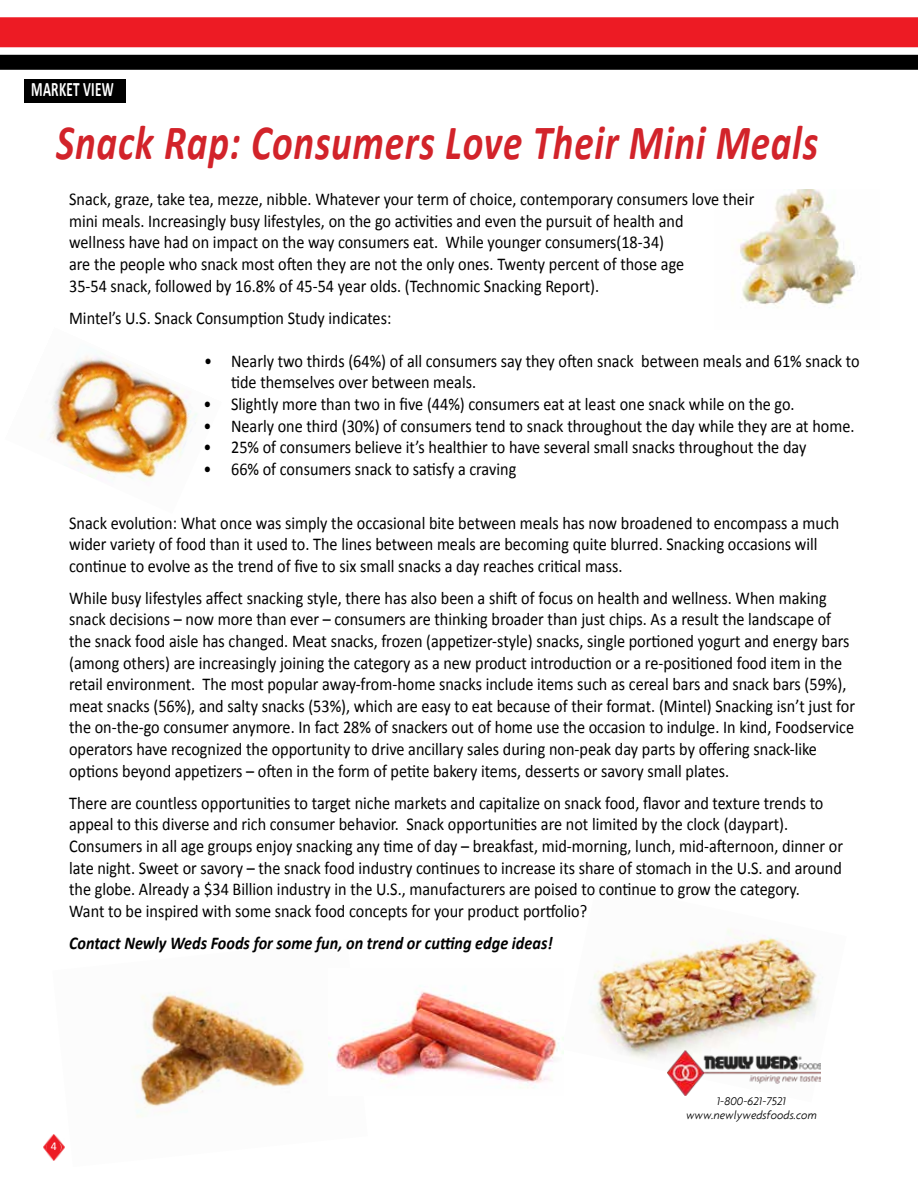
<style>
.page{position:relative;width:918px;height:1188px;background:#fff}
.page>*{position:absolute;margin:0;border:0;box-sizing:border-box;transform-origin:0 0}
.t1{font:italic 700 49.5px "Calibri";letter-spacing:.02em;color:#d2232a;scale:.79 1}
.t2{font:700 20.7px "Calibri";letter-spacing:.02em;color:#fff;scale:.64 1}
.t3{font:18px/21.6px "Calibri";color:#000;scale:.9 1}
.t4{font:italic 700 18px "Calibri";color:#000;scale:.9 1}
.t5{font:italic 300 12px/14.4px "Agenda";color:#000;text-align:center}
.t6{font:12px "Calibri";color:#fff}
</style>
<div class="page">
<div style="left:0;top:17px;width:918px;height:30px;background:#ed1b24"></div>
<div style="left:0;top:55px;width:918px;height:15px;background:#000"></div>
<img style="left:52px;top:991px;width:277px;height:170px">
<img style="left:589px;top:928px;width:234px;height:154px">
<img style="left:329px;top:987px;width:235px;height:101px">
<img style="left:39px;top:355px;width:158px;height:126px">
<img style="left:737px;top:189px;width:119px;height:119px">
<div style="left:24px;top:79px;width:101px;height:24px;background:#000"></div>
<img style="left:43px;top:1135px;width:21px;height:25px">
<div style="left:51px;top:1141px;width:10px;height:13px;background:#ed1b24;border-radius:50%"></div>
<div style="left:46px;top:1141px;width:10px;height:13px;background:#ed1b24;border-radius:50%"></div>
<img style="left:668px;top:1051px;width:152px;height:45px">
<p class="t2" style="left:31px;top:76px;width:130px">MARKET VIEW</p>
<h1 class="t1" style="left:56px;top:112px;width:966px">Snack Rap: Consumers Love Their Mini Meals</h1>
<p class="t3" style="left:69px;top:188px;width:763px">Snack, graze, take tea, mezze, nibble. Whatever your term of choice, contemporary consumers love their mini meals. Increasingly busy lifestyles, on the go activities and even the pursuit of health and<br>wellness have had on impact on the way consumers eat. While younger consumers(18-34)<br>are the people who snack most often they are not the only ones. Twenty percent of those age<br>35-54 snack, followed by 16.8% of 45-54 year olds. (Technomic Snacking Report).</p>
<p class="t3" style="left:69px;top:307px;width:360px">Mintel’s U.S. Snack Consumption Study indicates:</p>
<p class="t3" style="left:231px;top:350px;width:700px;text-indent:-27px">• Nearly two thirds (64%) of all consumers say they often snack between meals and 61% snack to tide themselves over between meals.</p>
<p class="t3" style="left:203px;top:393px;width:659px">• Slightly more than two in five (44%) consumers eat at least one snack while on the go.</p>
<p class="t3" style="left:203px;top:415px;width:725px">• Nearly one third (30%) of consumers tend to snack throughout the day while they are at home.</p>
<p class="t3" style="left:203px;top:437px;width:671px">• 25% of consumers believe it’s healthier to have several small snacks throughout the day</p>
<p class="t3" style="left:203px;top:458px;width:349px">• 66% of consumers snack to satisfy a craving</p>
<p class="t3" style="left:69px;top:512px;width:857px">Snack evolution: What once was simply the occasional bite between meals has now broadened to encompass a much wider variety of food than it used to. The lines between meals are becoming quite blurred. Snacking occasions will continue to evolve as the trend of five to six small snacks a day reaches critical mass.</p>
<p class="t3" style="left:69px;top:587px;width:875px">While busy lifestyles affect snacking style, there has also been a shift of focus on health and wellness. When making snack decisions – now more than ever – consumers are thinking broader than just chips. As a result the landscape of the snack food aisle has changed. Meat snacks, frozen (appetizer-style) snacks, single portioned yogurt and energy bars (among others) are increasingly joining the category as a new product introduction or a re-positioned food item in the retail environment. The most popular away-from-home snacks include items such as cereal bars and snack bars (59%), meat snacks (56%), and salty snacks (53%), which are easy to eat because of their format. (Mintel) Snacking isn’t just for the on-the-go consumer anymore. In fact 28% of snackers out of home use the occasion to indulge. In kind, Foodservice operators have recognized the opportunity to drive ancillary sales during non-peak day parts by offering snack-like options beyond appetizers – often in the form of petite bakery items, desserts or savory small plates.</p>
<p class="t3" style="left:69px;top:792px;width:861px">There are countless opportunities to target niche markets and capitalize on snack food, flavor and texture trends to appeal to this diverse and rich consumer behavior. Snack opportunities are not limited by the clock (daypart).<br>Consumers in all age groups enjoy snacking any time of day – breakfast, mid-morning, lunch, mid-afternoon, dinner or late night. Sweet or savory – the snack food industry continues to increase its share of stomach in the U.S. and around the globe. Already a $34 Billion industry in the U.S., manufacturers are poised to continue to grow the category.<br>Want to be inspired with some snack food concepts for your product portfolio?</p>
<p class="t4" style="left:69px;top:931px;width:539px">Contact Newly Weds Foods for some fun, on trend or cutting edge ideas!</p>
<p class="t6" style="left:51px;top:1138px;width:8px">4</p>
<p class="t5" style="left:686px;top:1094px;width:132px">1-800-621-7521 www.newlywedsfoods.com</p>
</div>
